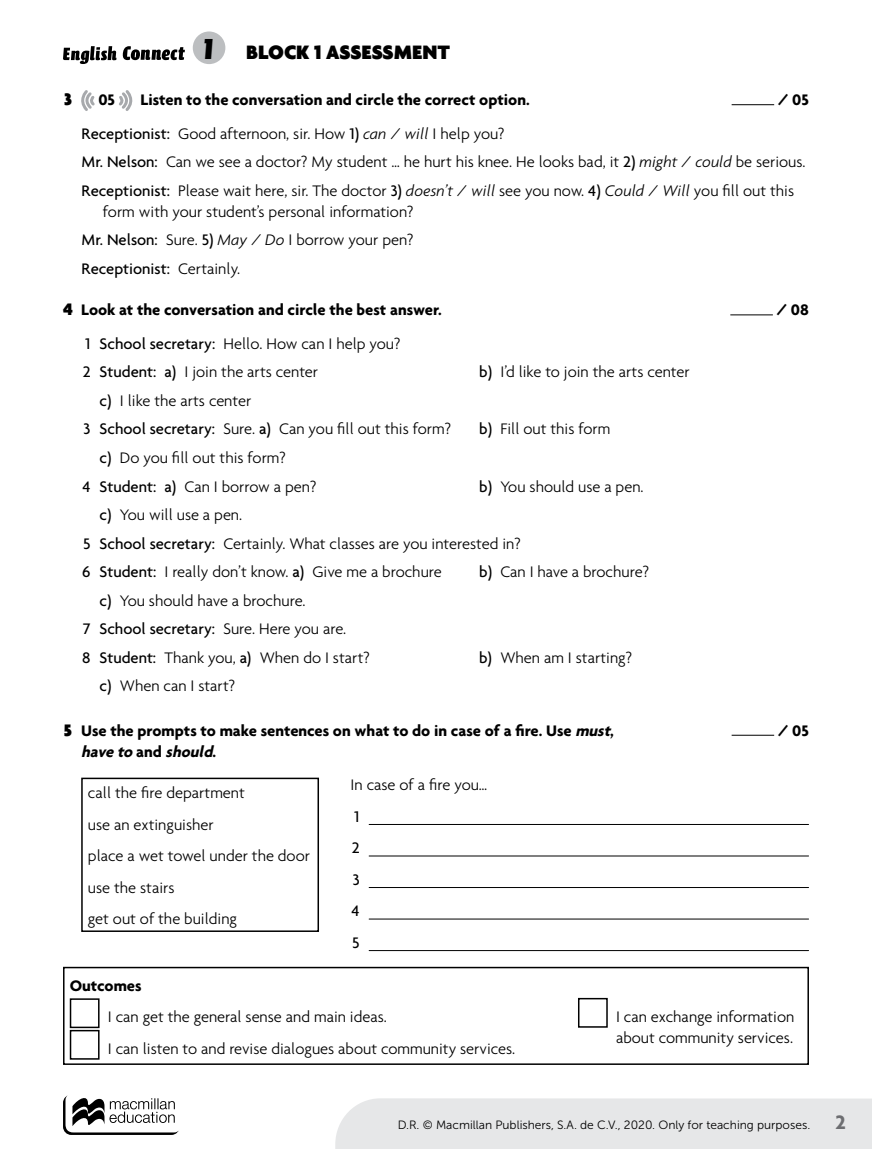
<style>
.page{position:relative;width:872px;height:1149px;background:#fff}
.page>*{position:absolute;margin:0;border:0;box-sizing:border-box;transform-origin:0 0}
.t1{font:900 29.4px "Calcite Pro";color:#000}
.t2{font:900 21px "Agenda";color:#000}
.t3{font:900 18px "Agenda";color:#000}
.t4{font:300 16.5px/28.5px "Agenda";color:#000}
.t5{font:700 16.5px "Agenda";color:#000}
.t6{font:italic 700 16.5px "Agenda";color:#000}
.t7{font:500 16.5px/31.5px "Agenda";color:#000;text-align:justify}
.t8{font:12px "Museo Sans 300";color:#000}
.s1{font-weight:500}
.s2{font-style:italic}
.s3{font-weight:900;font-size:18px}
.s4{font-style:normal}
.s5{font-family:"Agenda";font-weight:700;font-size:21px;color:#6d6e71}
</style>
<div class="page">
<div style="left:335px;top:1098px;width:537px;height:50px;background:#e6e7e8"></div>
<svg style="left:63px;top:1094px;width:117px;height:40px"></svg>
<div style="left:65px;top:1091px;width:117px;height:41px;background:#fff;border-radius:8px"></div>
<svg style="left:72px;top:1098px;width:103px;height:28px"></svg>
<svg style="left:81px;top:90px;width:14px;height:21px"></svg>
<svg style="left:119px;top:90px;width:14px;height:21px"></svg>
<hr style="left:731px;top:104px;width:43px;height:1px;background:#000">
<hr style="left:730px;top:314px;width:43px;height:1px;background:#000">
<hr style="left:731px;top:734px;width:43px;height:1px;background:#000">
<hr style="left:369px;top:823px;width:439px;height:1px;background:#000">
<hr style="left:369px;top:855px;width:439px;height:1px;background:#000">
<hr style="left:369px;top:886px;width:439px;height:1px;background:#000">
<hr style="left:369px;top:918px;width:439px;height:1px;background:#000">
<hr style="left:369px;top:949px;width:439px;height:1px;background:#000">
<div style="left:70px;top:998px;width:30px;height:29px;border:2px solid #000"></div>
<div style="left:70px;top:1029px;width:30px;height:30px;border:2px solid #000"></div>
<div style="left:63px;top:966px;width:746px;height:98px;border:2px solid #000"></div>
<div style="left:81px;top:777px;width:238px;height:154px;border:2px solid #000"></div>
<div style="left:578px;top:997px;width:30px;height:30px;border:2px solid #000"></div>
<div style="left:193px;top:31px;width:32px;height:33px;background:#bcbec0;border-radius:50%"></div>
<svg style="left:63px;top:46px;width:53px;height:18px"></svg>
<svg style="left:123px;top:46px;width:62px;height:14px"></svg>
<h1 class="t1" style="left:201px;top:31px;width:16px">1</h1>
<p class="t2" style="left:246px;top:40px;width:205px">BLOCK 1 ASSESSMENT</p>
<p class="t3" style="left:64px;top:88px;width:9px">3</p>
<p class="t5" style="left:98px;top:90px;width:18px">05</p>
<p class="t5" style="left:140px;top:90px;width:391px">Listen to the conversation and circle the correct option.</p>
<p class="t5" style="left:778px;top:90px;width:33px">/ 05</p>
<p class="t4" style="left:82px;top:119px;width:725px"><span class="s1">Receptionist:</span> Good afternoon, sir. How <span class="s1">1)</span> <span class="s2">can</span> / <span class="s2">will</span> I help you?<br><span class="s1">Mr. Nelson:</span> Can we see a doctor? My student … he hurt his knee. He looks bad, it <span class="s1">2)</span> <span class="s2">might</span> / <span class="s2">could</span> be serious.<br><span class="s1">Receptionist:</span> Please wait here, sir. The doctor <span class="s1">3)</span> <span class="s2">doesn’t</span> / <span class="s2">will</span> see you now. <span class="s1">4)</span> <span class="s2">Could</span> / <span class="s2">Will</span> you fill out this</p>
<p class="t4" style="left:82px;top:197px;width:333px;text-align:justify;text-indent:21px">form with your student’s personal information?<br><span class="s1">Mr. Nelson:</span> Sure. <span class="s1">5)</span> <span class="s2">May</span> / <span class="s2">Do</span> I borrow your pen?<br><span class="s1">Receptionist:</span> Certainly.</p>
<p class="t5" style="left:63px;top:300px;width:380px"><span class="s3">4</span> Look at the conversation and circle the best answer.</p>
<p class="t5" style="left:776px;top:300px;width:34px">/ 08</p>
<p class="t4" style="left:83px;top:329px;width:319px"><span class="s1">1 School secretary:</span> Hello. How can I help you?<br><span class="s1">2 Student: a)</span> I join the arts center</p>
<p class="t4" style="left:84px;top:386px;width:369px;text-indent:16px"><span class="s1">c)</span> I like the arts center<br><span class="s1">3 School secretary:</span> Sure. <span class="s1">a)</span> Can you fill out this form?</p>
<p class="t4" style="left:479px;top:357px;width:212px"><span class="s1">b)</span> I’d like to join the arts center</p>
<p class="t4" style="left:479px;top:414px;width:133px"><span class="s1">b)</span> Fill out this form</p>
<p class="t4" style="left:82px;top:443px;width:235px;text-indent:17px"><span class="s1">c)</span> Do you fill out this form?<br><span class="s1">4 Student: a)</span> Can I borrow a pen?</p>
<p class="t4" style="left:479px;top:471px;width:166px"><span class="s1">b)</span> You should use a pen.</p>
<p class="t4" style="left:82px;top:500px;width:440px;text-indent:17px"><span class="s1">c)</span> You will use a pen.<br><span class="s1">5 School secretary:</span> Certainly. What classes are you interested in?<br><span class="s1">6 Student:</span> I really don’t know. <span class="s1">a)</span> Give me a brochure</p>
<p class="t4" style="left:479px;top:557px;width:171px"><span class="s1">b)</span> Can I have a brochure?</p>
<p class="t4" style="left:82px;top:585px;width:289px;text-indent:17px"><span class="s1">c)</span> You should have a brochure.<br><span class="s1">7 School secretary:</span> Sure. Here you are.<br><span class="s1">8 Student:</span> Thank you, <span class="s1">a)</span> When do I start?</p>
<p class="t4" style="left:100px;top:671px;width:137px"><span class="s1">c)</span> When can I start?</p>
<p class="t4" style="left:479px;top:642px;width:154px"><span class="s1">b)</span> When am I starting?</p>
<p class="t5" style="left:64px;top:720px;width:552px"><span class="s3">5</span> Use the prompts to make sentences on what to do in case of a fire. Use <span class="s2">must</span>,</p>
<p class="t5" style="left:778px;top:720px;width:33px">/ 05</p>
<p class="t6" style="left:81px;top:741px;width:137px">have to <span class="s4">a n d</span> should<span class="s4">.</span></p>
<p class="t4" style="left:88px;top:776px;width:224px;line-height:31.5px">call the fire department<br>use an extinguisher<br>place a wet towel under the door use the stairs<br>get out of the building</p>
<p class="t4" style="left:350px;top:770px;width:138px">In case of a fire you…</p>
<p class="t7" style="left:351px;top:800px;width:10px">1<br>2<br>3<br>4<br>5</p>
<p class="t5" style="left:70px;top:974px;width:73px">Outcomes</p>
<p class="t4" style="left:108px;top:1000px;width:409px;line-height:31.5px">I can get the general sense and main ideas.<br>I can listen to and revise dialogues about community services.</p>
<p class="t4" style="left:616px;top:1005px;width:180px;line-height:21px">I can exchange information about community services.</p>
<p class="t8" style="left:398px;top:1117px;width:449px">D.R. © Macmillan Publishers, S.A. de C.V., 2020. Only for teaching purposes. <span class="s5">2</span></p>
</div>
